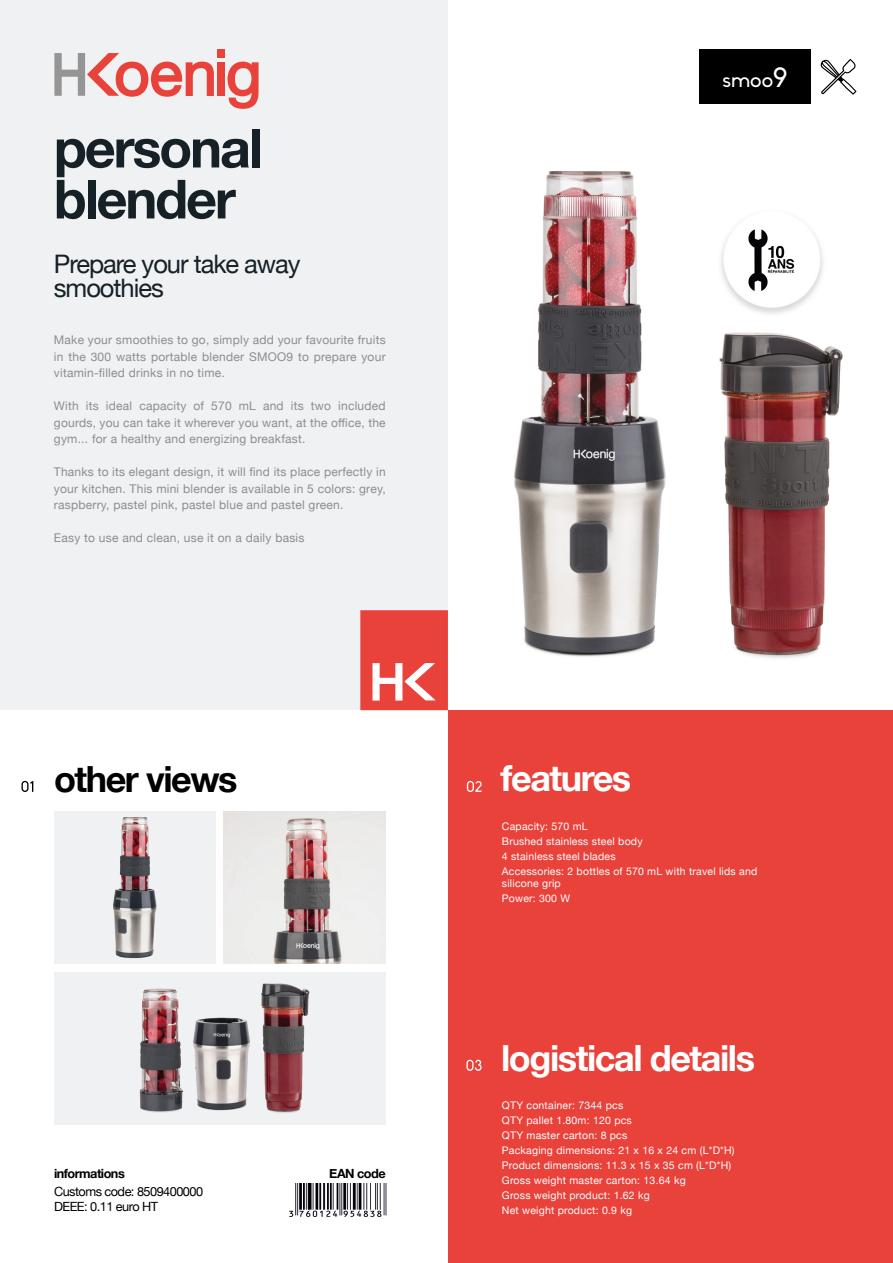
<style>
.page{position:relative;width:893px;height:1263px;background:#fff}
.page>*{position:absolute;margin:0;border:0;box-sizing:border-box;transform-origin:0 0}
.t1{font:700 54px/51px "Helvetica Neue";letter-spacing:-.04em;color:#162027}
.t2{font:700 36px "Helvetica Neue";letter-spacing:-.04em;color:#fff}
.t3{font:700 36px "Helvetica Neue";letter-spacing:-.04em;color:#000}
.t4{font:25.5px/24px "Helvetica Neue";letter-spacing:-.04em;color:#162027}
.t5{font:21px "Biko";color:#fff}
.t6{font:12.75px/18px "Helvetica Neue";letter-spacing:-.04em;color:#000}
.t7{font:700 12.75px "Helvetica Neue";letter-spacing:-.04em;color:#000}
.t8{font:12px/16.5px "Helvetica Neue";letter-spacing:.02em;color:#8b8d8f;text-align:justify}
.t9{font:10.5px/15px "Helvetica Neue";letter-spacing:.02em;color:#fff}
.s1{font-weight:700}
.s2{font-size:27px}
</style>
<div class="page">
<div style="left:0;top:0;width:448px;height:710px;background:#f0f1f2"></div>
<div style="left:448px;top:710px;width:445px;height:553px;background:#e8423b"></div>
<svg style="left:360px;top:610px;width:88px;height:100px;background:#ea5953"></svg>
<div style="left:218px;top:49px;width:7px;height:8px;background:#e8423b"></div>
<div style="left:218px;top:62px;width:7px;height:34px;background:#e8423b"></div>
<svg style="left:54px;top:53px;width:160px;height:44px"></svg>
<svg style="left:227px;top:62px;width:32px;height:47px"></svg>
<svg style="left:21px;top:781px;width:12px;height:11px"></svg>
<svg style="left:466px;top:1060px;width:16px;height:11px"></svg>
<div style="left:699px;top:50px;width:112px;height:54px;background:#000"></div>
<svg style="left:467px;top:781px;width:15px;height:11px"></svg>
<img style="left:514px;top:171px;width:329px;height:487px">
<img style="left:289px;top:1184px;width:98px;height:33px">
<img style="left:54px;top:811px;width:162px;height:152px">
<img style="left:224px;top:811px;width:162px;height:152px">
<img style="left:55px;top:972px;width:331px;height:152px">
<svg style="left:821px;top:59px;width:35px;height:36px"></svg>
<p class="t1" style="left:54px;top:124px;width:210px">personal blender</p>
<p class="t4" style="left:54px;top:253px;width:248px">Prepare your take away smoothies</p>
<p class="t8" style="left:54px;top:332px;width:333px">Make your smoothies to go, simply add your favourite fruits in the 300 watts portable blender SMOO9 to prepare your vitamin-filled drinks in no time.</p>
<p class="t8" style="left:54px;top:398px;width:333px">With its ideal capacity of 570 mL and its two included gourds, you can take it wherever you want, at the office, the gym... for a healthy and energizing breakfast.</p>
<p class="t8" style="left:54px;top:464px;width:333px">Thanks to its elegant design, it will find its place perfectly in your kitchen. This mini blender is available in 5 colors: grey, raspberry, pastel pink, pastel blue and pastel green.</p>
<p class="t8" style="left:54px;top:530px;width:252px">Easy to use and clean, use it on a daily basis</p>
<p class="t3" style="left:54px;top:750px;width:185px">other views</p>
<p class="t6" style="left:54px;top:1165px;width:151px"><span class="s1">informations<br></span>Customs code: 8509400000</p>
<p class="t6" style="left:54px;top:1198px;width:106px">DEEE: 0.11 euro HT</p>
<p class="t7" style="left:329px;top:1163px;width:58px">EAN code</p>
<p class="t5" style="left:722px;top:68px;width:66px">smoo<span class="s2">9</span></p>
<p class="t2" style="left:501px;top:750px;width:132px">features</p>
<p class="t9" style="left:502px;top:819px;width:87px">Capacity: 570 mL</p>
<p class="t9" style="left:502px;top:834px;width:142px">Brushed stainless steel body</p>
<p class="t9" style="left:502px;top:849px;width:115px">4 stainless steel blades</p>
<p class="t9" style="left:502px;top:865px;width:257px;line-height:12.6px">Accessories: 2 bottles of 570 mL with travel lids and silicone grip</p>
<p class="t9" style="left:502px;top:892px;width:70px">Power: 300 W</p>
<p class="t2" style="left:501px;top:1030px;width:255px">logistical details</p>
<p class="t9" style="left:502px;top:1098px;width:234px">QTY container: 7344 pcs<br>QTY pallet 1.80m: 120 pcs<br>QTY master carton: 8 pcs<br>Packaging dimensions: 21 x 16 x 24 cm (L*D*H)<br>Product dimensions: 11.3 x 15 x 35 cm (L*D*H)<br>Gross weight master carton: 13.64 kg<br>Gross weight product: 1.62 kg<br>Net weight product: 0.9 kg</p>
</div>
